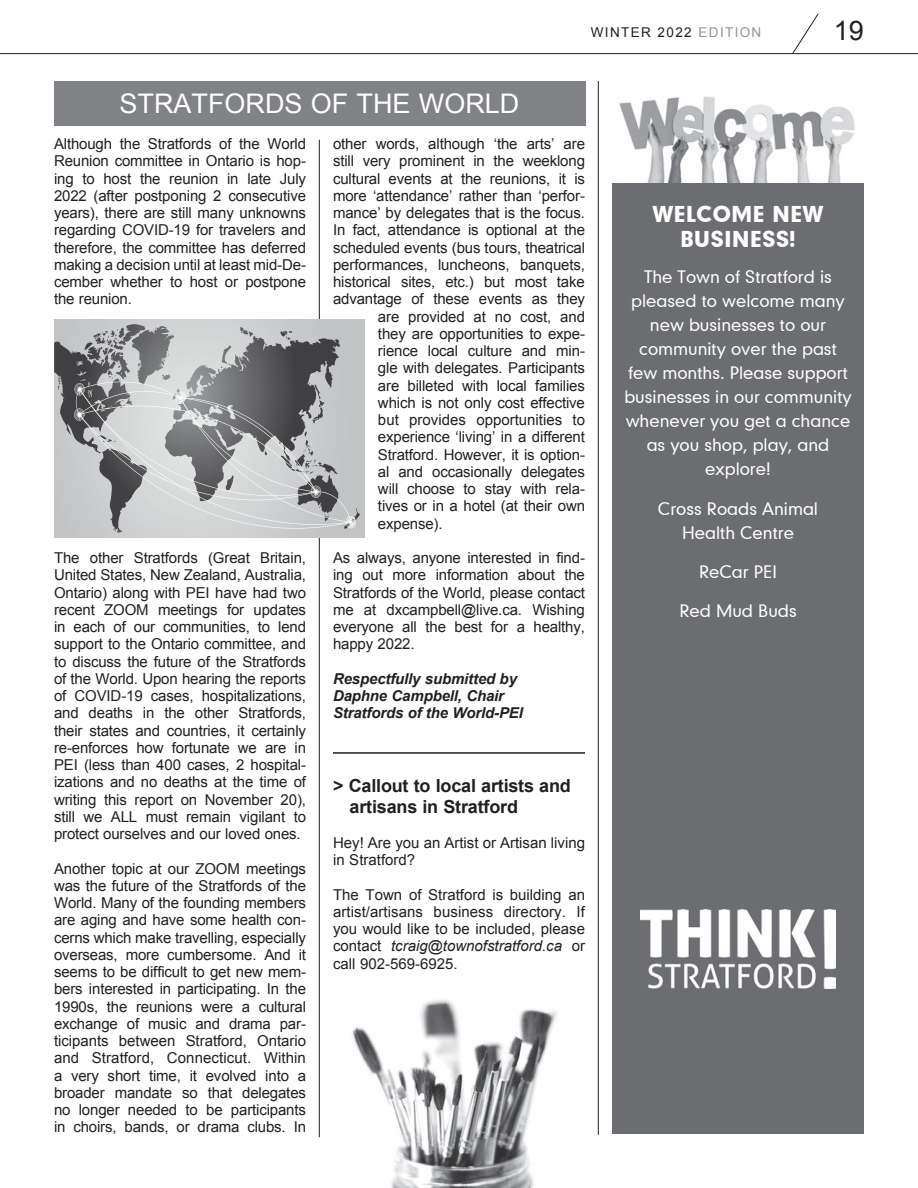
<style>
.page{position:relative;width:918px;height:1188px;background:#fff}
.page>*{position:absolute;margin:0;border:0;box-sizing:border-box;transform-origin:0 0}
.t1{font:27px "Arial";color:#fff}
.t2{font:27px "Arial";color:#231f20}
.t3{font:21px/25.2px "Geometric 706 BT Black B";color:#fff;text-align:center}
.t4{font:700 18px/21.6px "Arial";letter-spacing:-.01em;color:#231f20}
.t5{font:16.5px/24px "Geometric 706 BT Medium B";color:#fff;text-align:center}
.t6{font:15px/17.2px "Arial";letter-spacing:-.01em;color:#231f20;text-align:justify}
.t7{font:italic 700 15px/17.2px "Arial";letter-spacing:-.01em;color:#231f20}
.t8{font:13.5px "Arial";letter-spacing:.1em;color:#231f20}
.s1{color:#939598}
.s2{font-style:italic}
</style>
<div class="page">
<hr style="left:598px;top:81px;width:1px;height:1054px;background:#231f20">
<hr style="left:319px;top:140px;width:1px;height:997px;background:#231f20">
<hr style="left:0;top:53px;width:918px;height:1px;background:#231f20">
<svg style="left:792px;top:13px;width:27px;height:42px"></svg>
<div style="left:54px;top:81px;width:531px;height:44px;background:#808285"></div>
<div style="left:612px;top:81px;width:252px;height:1053px;background:#6c6d70"></div>
<svg style="left:54px;top:320px;width:310px;height:217px;background:#a6a7a8"></svg>
<svg style="left:118px;top:324px;width:42px;height:32px"></svg>
<svg style="left:74px;top:382px;width:282px;height:147px;background:#aaabad"></svg>
<img style="left:612px;top:81px;width:252px;height:102px">
<img style="left:640px;top:910px;width:195px;height:79px">
<hr style="left:333px;top:752px;width:252px;height:2px;background:#231f20">
<img style="left:352px;top:999px;width:205px;height:189px">
<h1 class="t1" style="left:120px;top:86px;width:401px">STRATFORDS OF THE WORLD</h1>
<p class="t8" style="left:591px;top:23px;width:172px">WINTER 2022 <span class="s1">EDITION</span></p>
<h1 class="t2" style="left:834px;top:13px;width:32px">19</h1>
<p class="t6" style="left:54px;top:135px;width:254px">Although the Stratfords of the World Reunion committee in Ontario is hop&shy;ing to host the reunion in late July 2022 (after postponing 2 consecutive years), there are still many unknowns regarding COVID-19 for travelers and therefore, the committee has deferred making a decision until at least mid-De&shy;cember whether to host or postpone the reunion.</p>
<p class="t6" style="left:54px;top:549px;width:254px">The other Stratfords (Great Britain, United States, New Zealand, Australia, Ontario) along with PEI have had two recent ZOOM meetings for updates in each of our communities, to lend support to the Ontario committee, and to discuss the future of the Stratfords of the World. Upon hearing the reports of COVID-19 cases, hospitalizations, and deaths in the other Stratfords, their states and countries, it certainly re-enforces how fortunate we are in PEI (less than 400 cases, 2 hospital&shy;izations and no deaths at the time of writing this report on November 20), still we ALL must remain vigilant to protect ourselves and our loved ones.</p>
<p class="t6" style="left:54px;top:860px;width:254px">Another topic at our ZOOM meetings was the future of the Stratfords of the World. Many of the founding members are aging and have some health con&shy;cerns which make travelling, especially overseas, more cumbersome. And it seems to be difficult to get new mem&shy;bers interested in participating. In the 1990s, the reunions were a cultural exchange of music and drama par&shy;ticipants between Stratford, Ontario and Stratford, Connecticut. Within a very short time, it evolved into a broader mandate so that delegates no longer needed to be participants in choirs, bands, or drama clubs. In</p>
<p class="t6" style="left:333px;top:135px;width:253px">other words, although ‘the arts’ are</p>
<p class="t6" style="left:333px;top:153px;width:253px">still very prominent in the weeklong</p>
<p class="t6" style="left:333px;top:170px;width:253px">cultural events at the reunions, it is</p>
<p class="t6" style="left:333px;top:187px;width:253px">more ‘attendance’ rather than ‘perfor-</p>
<p class="t6" style="left:333px;top:204px;width:253px">mance’ by delegates that is the focus.</p>
<p class="t6" style="left:333px;top:222px;width:253px">In fact, attendance is optional at the</p>
<p class="t6" style="left:333px;top:239px;width:253px">scheduled events (bus tours, theatrical</p>
<p class="t6" style="left:333px;top:256px;width:254px">performances, luncheons, banquets,</p>
<p class="t6" style="left:333px;top:273px;width:253px">historical sites, etc.) but most take</p>
<p class="t6" style="left:333px;top:291px;width:253px">advantage of these events as they</p>
<p class="t6" style="left:378px;top:308px;width:209px">are provided at no cost, and</p>
<p class="t6" style="left:378px;top:325px;width:209px">they are opportunities to expe-</p>
<p class="t6" style="left:378px;top:342px;width:208px">rience local culture and min-</p>
<p class="t6" style="left:378px;top:360px;width:209px">gle with delegates. Participants</p>
<p class="t6" style="left:378px;top:377px;width:208px">are billeted with local families</p>
<p class="t6" style="left:378px;top:394px;width:208px">which is not only cost effective</p>
<p class="t6" style="left:378px;top:411px;width:209px">but provides opportunities to</p>
<p class="t6" style="left:378px;top:429px;width:208px">experience ‘living’ in a different</p>
<p class="t6" style="left:378px;top:446px;width:209px">Stratford. However, it is option-</p>
<p class="t6" style="left:378px;top:463px;width:208px">al and occasionally delegates</p>
<p class="t6" style="left:378px;top:480px;width:209px">will choose to stay with rela-</p>
<p class="t6" style="left:378px;top:498px;width:209px">tives or in a hotel (at their own</p>
<p class="t6" style="left:378px;top:515px;width:66px">expense).</p>
<p class="t6" style="left:333px;top:549px;width:253px">As always, anyone interested in find&shy;ing out more information about the Stratfords of the World, please contact me at dxcampbell@live.ca. Wishing everyone all the best for a healthy, happy 2022.</p>
<p class="t7" style="left:333px;top:671px;width:191px">Respectfully submitted by<br>Daphne Campbell, Chair<br>Stratfords of the World-PEI</p>
<p class="t4" style="left:350px;top:775px;width:223px;text-indent:-17px">&gt; Callout to local artists and artisans in Stratford</p>
<p class="t6" style="left:333px;top:834px;width:253px">Hey! Are you an Artist or Artisan living in Stratford?</p>
<p class="t6" style="left:333px;top:886px;width:253px">The Town of Stratford is building an artist/artisans business directory. If you would like to be included, please contact <span class="s2">tcraig@townofstratford.ca</span> or call 902-569-6925.</p>
<h2 class="t3" style="left:652px;top:201px;width:173px">WELCOME NEW<br>BUSINESS!</h2>
<p class="t5" style="left:624px;top:265px;width:229px">The Town of Stratford is pleased to welcome many new businesses to our community over the past few months. Please support businesses in our community whenever you get a chance as you shop, play, and explore!</p>
<p class="t5" style="left:658px;top:496px;width:162px">Cross Roads Animal<br>Health Centre</p>
<p class="t5" style="left:699px;top:559px;width:79px">ReCar PEI</p>
<p class="t5" style="left:679px;top:598px;width:119px">Red Mud Buds</p>
</div>
